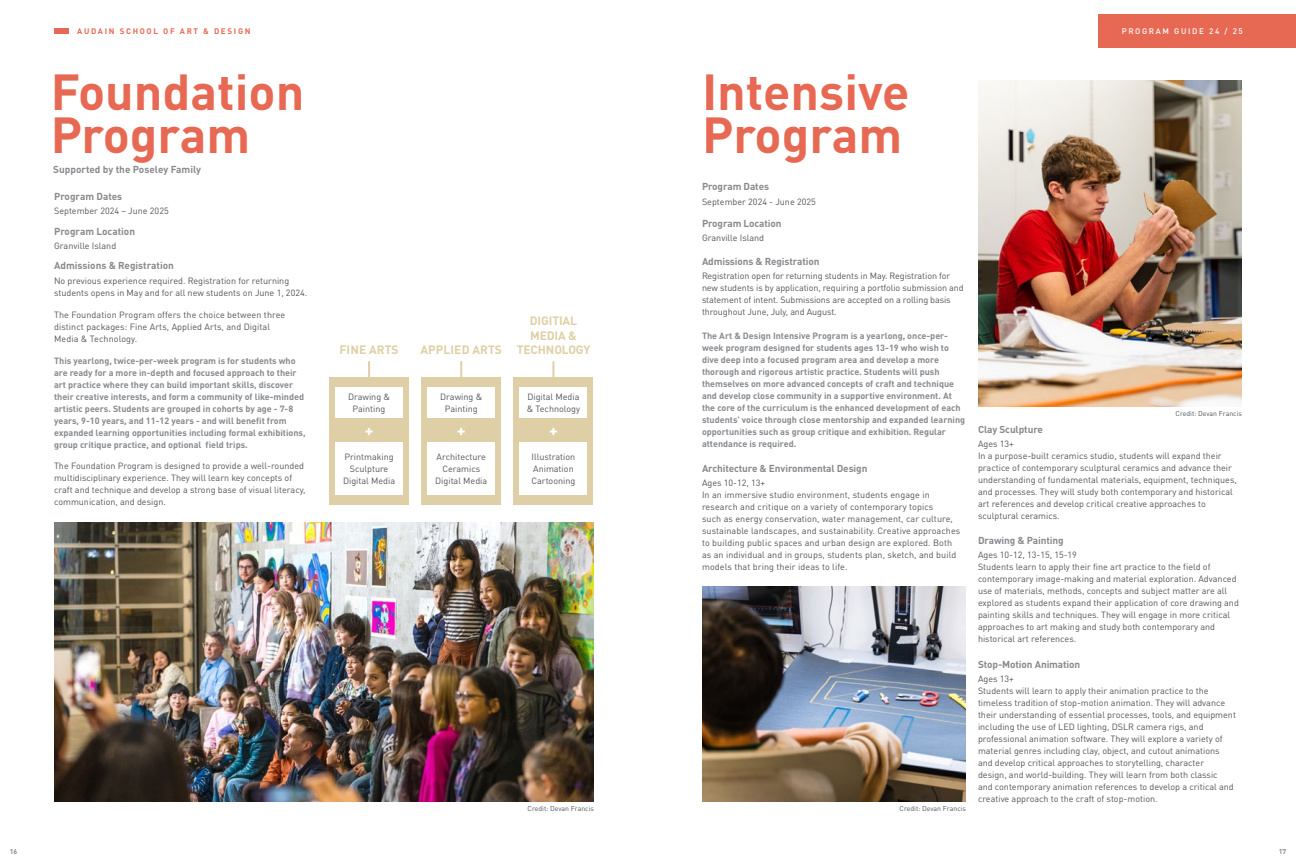
<style>
.page{position:relative;width:1296px;height:864px;background:#fff}
.page>*{position:absolute;margin:0;border:0;box-sizing:border-box;transform-origin:0 0}
.t1{font:700 50px/42.6px "DINOT";color:#e86953}
.t2{font:700 16.2px "DINOT";color:#fff}
.t3{font:700 12px/14.6px "DINOT";letter-spacing:-.01em;color:#decfa6;text-align:center}
.t4{font:700 12px "DINOT";letter-spacing:.01em;color:#decfa6}
.t5{font:700 10px "DINOT";letter-spacing:-.01em;color:#878a8e}
.t6{font:9px/12px "DINOT";color:#535459}
.t7{font:700 9px/12px "DINOT";color:#878a8e}
.t8{font:700 8px "DINOT";letter-spacing:.21em;color:#e86953}
.t9{font:500 8px "DINOT";letter-spacing:.21em;color:#fff}
.t10{font:7px "DINOT";color:#535459}
.t11{font:700 7px "DINOT";color:#878a8e}
</style>
<div class="page">
<img style="left:702px;top:587px;width:264px;height:215px">
<img style="left:978px;top:80px;width:264px;height:326px">
<img style="left:54px;top:522px;width:540px;height:280px">
<div style="left:1099px;top:14px;width:197px;height:33px;background:#e86953"></div>
<div style="left:54px;top:28px;width:15px;height:6px;background:#e86953"></div>
<div style="left:329px;top:377px;width:80px;height:128px;background:#decfa6"></div>
<div style="left:421px;top:377px;width:80px;height:128px;background:#decfa6"></div>
<div style="left:514px;top:377px;width:79px;height:128px;background:#decfa6"></div>
<hr style="left:368px;top:361px;width:2px;height:20px;background:#decfa6">
<hr style="left:460px;top:361px;width:2px;height:20px;background:#decfa6">
<hr style="left:552px;top:361px;width:2px;height:20px;background:#decfa6">
<div style="left:335px;top:387px;width:68px;height:31px;background:#fff"></div>
<div style="left:428px;top:387px;width:67px;height:31px;background:#fff"></div>
<div style="left:520px;top:387px;width:67px;height:31px;background:#fff"></div>
<div style="left:335px;top:443px;width:68px;height:52px;background:#fff"></div>
<div style="left:428px;top:443px;width:67px;height:52px;background:#fff"></div>
<div style="left:520px;top:443px;width:67px;height:52px;background:#fff"></div>
<p class="t8" style="left:77px;top:25px;width:175px">AUDAIN SCHOOL OF ART &amp; DESIGN</p>
<p class="t9" style="left:1122px;top:26px;width:123px">PROGRAM GUIDE 24 / 25</p>
<h1 class="t1" style="left:50px;top:69px;width:256px">Foundation<br>Program</h1>
<h1 class="t1" style="left:702px;top:69px;width:209px">Intensive<br>Program</h1>
<p class="t5" style="left:53px;top:163px;width:149px">Supported by the Poseley Family</p>
<p class="t5" style="left:54px;top:190px;width:70px">Program Dates</p>
<p class="t6" style="left:54px;top:205px;width:116px">September 2024 – June 2025</p>
<p class="t5" style="left:54px;top:225px;width:83px">Program Location</p>
<p class="t6" style="left:54px;top:240px;width:64px">Granville Island</p>
<p class="t5" style="left:54px;top:259px;width:121px">Admissions &amp; Registration</p>
<p class="t6" style="left:54px;top:274px;width:255px">No previous experience required. Registration for returning students opens in May and for all new students on June 1, 2024.</p>
<p class="t6" style="left:54px;top:308px;width:233px">The Foundation Program offers the choice between three distinct packages: Fine Arts, Applied Arts, and Digital<br>Media &amp; Technology.</p>
<p class="t7" style="left:54px;top:354px;width:253px">This yearlong, twice-per-week program is for students who are ready for a more in-depth and focused approach to their art practice where they can build important skills, discover their creative interests, and form a community of like-minded artistic peers. Students are grouped in cohorts by age - 7-8 years, 9-10 years, and 11-12 years - and will benefit from expanded learning opportunities including formal exhibitions, group critique practice, and optional field trips.</p>
<p class="t6" style="left:54px;top:459px;width:253px">The Foundation Program is designed to provide a well-rounded multidisciplinary experience. They will learn key concepts of craft and technique and develop a strong base of visual literacy, communication, and design.</p>
<h3 class="t4" style="left:339px;top:342px;width:61px">FINE ARTS</h3>
<h3 class="t4" style="left:420px;top:342px;width:83px">APPLIED ARTS</h3>
<h3 class="t3" style="left:517px;top:313px;width:75px">DIGITIAL<br>MEDIA &amp;<br>TECHNOLOGY</h3>
<p class="t6" style="left:348px;top:391px;width:44px;text-align:center">Drawing &amp;<br>Painting</p>
<p class="t6" style="left:440px;top:391px;width:44px;text-align:center">Drawing &amp;<br>Painting</p>
<p class="t6" style="left:527px;top:391px;width:55px">Digital Media &amp; Technology</p>
<p class="t6" style="left:343px;top:451px;width:54px;text-align:center">Printmaking<br>Sculpture<br>Digital Media</p>
<p class="t6" style="left:435px;top:451px;width:54px;text-align:center">Architecture<br>Ceramics<br>Digital Media</p>
<p class="t6" style="left:531px;top:451px;width:46px">Illustration<br>Animation<br>Cartooning</p>
<h2 class="t2" style="left:365px;top:420px;width:10px">+</h2>
<h2 class="t2" style="left:457px;top:420px;width:10px">+</h2>
<h2 class="t2" style="left:549px;top:420px;width:10px">+</h2>
<p class="t5" style="left:702px;top:180px;width:69px">Program Dates</p>
<p class="t6" style="left:702px;top:195px;width:115px">September 2024 - June 2025</p>
<p class="t5" style="left:702px;top:217px;width:81px">Program Location</p>
<p class="t6" style="left:702px;top:232px;width:64px">Granville Island</p>
<p class="t5" style="left:702px;top:254px;width:119px">Admissions &amp; Registration</p>
<p class="t6" style="left:702px;top:269px;width:263px">Registration open for returning students in May. Registration for new students is by application, requiring a portfolio submission and statement of intent. Submissions are accepted on a rolling basis throughout June, July, and August.</p>
<p class="t7" style="left:702px;top:329px;width:265px">The Art &amp; Design Intensive Program is a yearlong, once-per&shy;week program designed for students ages 13-19 who wish to dive deep into a focused program area and develop a more thorough and rigorous artistic practice. Students will push themselves on more advanced concepts of craft and technique and develop close community in a supportive environment. At the core of the curriculum is the enhanced development of each students’ voice through close mentorship and expanded learning opportunities such as group critique and exhibition. Regular attendance is required.</p>
<p class="t5" style="left:702px;top:462px;width:167px">Architecture &amp; Environmental Design</p>
<p class="t6" style="left:702px;top:477px;width:260px">Ages 10-12, 13+<br>In an immersive studio environment, students engage in research and critique on a variety of contemporary topics<br>such as energy conservation, water management, car culture, sustainable landscapes, and sustainability. Creative approaches to building public spaces and urban design are explored. Both as an individual and in groups, students plan, sketch, and build models that bring their ideas to life.</p>
<p class="t10" style="left:528px;top:804px;width:68px">Credit: Devan Francis</p>
<p class="t10" style="left:900px;top:804px;width:68px">Credit: Devan Francis</p>
<p class="t10" style="left:1176px;top:409px;width:68px">Credit: Devan Francis</p>
<p class="t5" style="left:978px;top:422px;width:66px">Clay Sculpture</p>
<p class="t6" style="left:978px;top:437px;width:260px">Ages 13+<br>In a purpose-built ceramics studio, students will expand their practice of contemporary sculptural ceramics and advance their understanding of fundamental materials, equipment, techniques, and processes. They will study both contemporary and historical art references and develop critical creative approaches to sculptural ceramics.</p>
<p class="t5" style="left:978px;top:534px;width:87px">Drawing &amp; Painting</p>
<p class="t6" style="left:978px;top:549px;width:262px">Ages 10-12, 13-15, 15-19<br>Students learn to apply their fine art practice to the field of contemporary image-making and material exploration. Advanced use of materials, methods, concepts and subject matter are all explored as students expand their application of core drawing and painting skills and techniques. They will engage in more critical approaches to art making and study both contemporary and historical art references.</p>
<p class="t5" style="left:978px;top:658px;width:104px">Stop-Motion Animation</p>
<p class="t6" style="left:978px;top:673px;width:260px">Ages 13+<br>Students will learn to apply their animation practice to the timeless tradition of stop-motion animation. They will advance their understanding of essential processes, tools, and equipment including the use of LED lighting, DSLR camera rigs, and professional animation software. They will explore a variety of material genres including clay, object, and cutout animations and develop critical approaches to storytelling, character<br>design, and world-building. They will learn from both classic<br>and contemporary animation references to develop a critical and creative approach to the craft of stop-motion.</p>
<p class="t11" style="left:10px;top:847px;width:9px">16</p>
<p class="t11" style="left:1279px;top:847px;width:9px">17</p>
</div>
